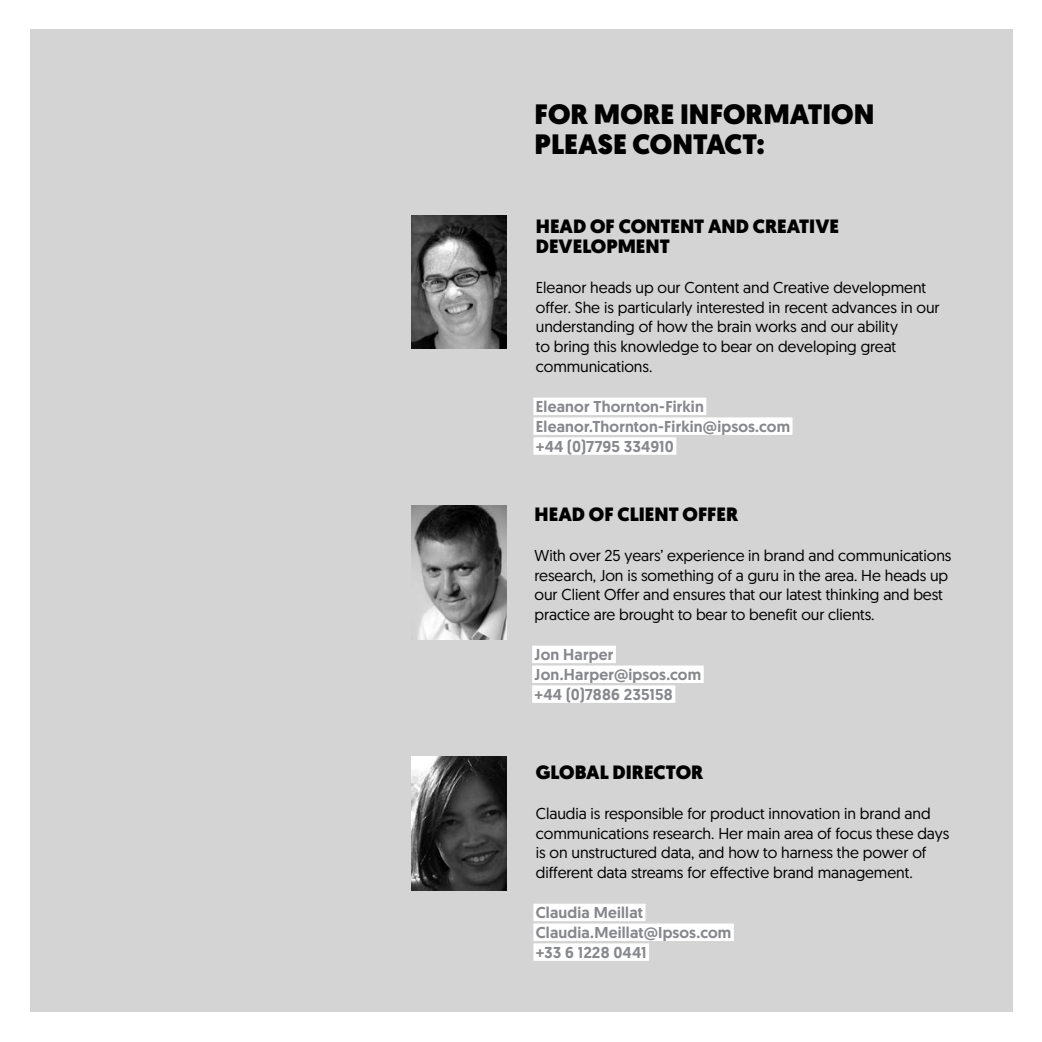
<style>
.page{position:relative;width:1042px;height:1042px;background:#fff}
.page>*{position:absolute;margin:0;border:0;box-sizing:border-box;transform-origin:0 0}
.t1{font:900 28px/29.8px "Geomanist";color:#000}
.t2{font:900 19.25px/19.8px "Geomanist";color:#000}
.t3{font:15.75px/19.8px "Geomanist";letter-spacing:-.005em;color:#000}
.t4{font:500 15.75px/19.8px "Geomanist";letter-spacing:.01em;color:#86888c}
</style>
<div class="page">
<div style="left:30px;top:30px;width:982px;height:982px;background:#d3d4d3"></div>
<img style="left:412px;top:215px;width:94px;height:134px">
<div style="left:533px;top:397px;width:173px;height:18px;background:#fff"></div>
<div style="left:533px;top:417px;width:259px;height:18px;background:#fff"></div>
<div style="left:533px;top:437px;width:143px;height:18px;background:#fff"></div>
<img style="left:412px;top:506px;width:94px;height:134px">
<div style="left:532px;top:646px;width:84px;height:17px;background:#fff"></div>
<div style="left:532px;top:665px;width:172px;height:18px;background:#fff"></div>
<div style="left:532px;top:685px;width:143px;height:18px;background:#fff"></div>
<img style="left:412px;top:756px;width:94px;height:134px">
<div style="left:533px;top:903px;width:112px;height:18px;background:#fff"></div>
<div style="left:533px;top:923px;width:201px;height:18px;background:#fff"></div>
<div style="left:533px;top:943px;width:116px;height:18px;background:#fff"></div>
<h1 class="t1" style="left:535px;top:99px;width:341px">FOR MORE INFORMATION<br>PLEASE CONTACT:</h1>
<p class="t2" style="left:536px;top:217px;width:305px">HEAD OF CONTENT AND CREATIVE<br>DEVELOPMENT</p>
<p class="t3" style="left:536px;top:277px;width:405px">Eleanor heads up our Content and Creative development offer. She is particularly interested in recent advances in our understanding of how the brain works and our ability<br>to bring this knowledge to bear on developing great communications.</p>
<p class="t4" style="left:536px;top:396px;width:256px">Eleanor Thornton-Firkin<br>Eleanor.Thornton-Firkin@ipsos.com +44 (0)7795 334910</p>
<p class="t2" style="left:535px;top:504px;width:205px">HEAD OF CLIENT OFFER</p>
<p class="t3" style="left:535px;top:545px;width:418px">With over 25 years’ experience in brand and communications research, Jon is something of a guru in the area. He heads up our Client Offer and ensures that our latest thinking and best practice are brought to bear to benefit our clients.</p>
<p class="t4" style="left:535px;top:644px;width:168px">Jon Harper<br>Jon.Harper@ipsos.com +44 (0)7886 235158</p>
<p class="t2" style="left:536px;top:762px;width:169px">GLOBAL DIRECTOR</p>
<p class="t3" style="left:536px;top:803px;width:415px">Claudia is responsible for product innovation in brand and communications research. Her main area of focus these days is on unstructured data, and how to harness the power of different data streams for effective brand management.</p>
<p class="t4" style="left:536px;top:902px;width:197px">Claudia Meillat<br>Claudia.Meillat@Ipsos.com +33 6 1228 0441</p>
</div>
